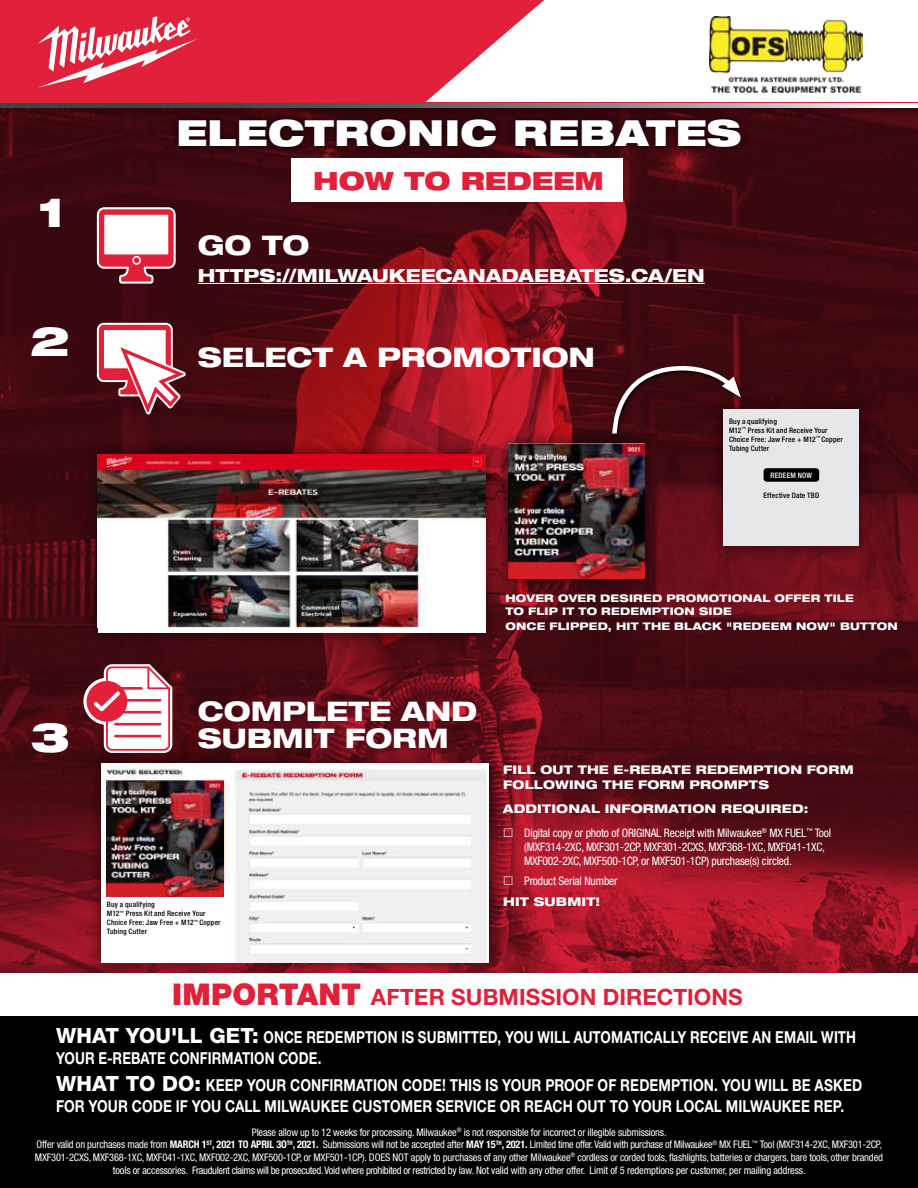
<style>
.page{position:relative;width:918px;height:1188px;background:#fff}
.page>*{position:absolute;margin:0;border:0;box-sizing:border-box;transform-origin:0 0}
.t1{font:900 expanded 40.65px "Helvetica Neue LT Std";color:#fff}
.t2{font:900 expanded 36px "Helvetica Neue LT Std";letter-spacing:.015em;color:#fff}
.t3{font:800 expanded 27px "Helvetica Neue LT Std";letter-spacing:-.005em;color:#fff}
.t4{font:900 expanded 25.05px "Helvetica Neue LT Std";color:#e12139}
.t5{font:700 22.5px "Helvetica Neue LT Std";letter-spacing:.005em;color:#e12139}
.t6{font:800 expanded 18px "Helvetica Neue LT Std";color:#fff}
.t7{font:700 16.5px/21px "Helvetica Neue LT Std";letter-spacing:.005em;color:#fff;scale:.83 1}
.t8{font:700 16.5px/21px "Helvetica Neue LT Std";letter-spacing:.005em;color:#fff;scale:.81 1}
.t9{font:800 expanded 12px/14.4px "Helvetica Neue LT Std";letter-spacing:.015em;color:#fff}
.t10{font:condensed 11.7px/14.1px "Helvetica Neue LT Std";letter-spacing:-.02em;color:#fff}
.t11{font:condensed 10.5px/12.6px "Helvetica Neue LT Std";letter-spacing:-.015em;color:#fff;text-align:center}
.t12{font:800 expanded 10.5px/12.6px "Helvetica Neue LT Std";letter-spacing:.02em;color:#fff}
.t13{font:500 condensed 7.5px/9px "Helvetica Neue LT Std";letter-spacing:.02em;color:#000}
.t14{font:500 condensed 7.5px "Helvetica Neue LT Std";letter-spacing:.025em;color:#fff}
.s1{font-weight:900;font-size:30px}
.s2{font-weight:800;font-size:21px}
.s3{font-weight:700}
</style>
<div class="page">
<img style="left:0;top:118px;width:918px;height:855px">
<svg style="left:0;top:0;width:544px;height:100px;background:#e43e53"></svg>
<svg style="left:38px;top:16px;width:159px;height:72px"></svg>
<div style="left:0;top:100px;width:918px;height:18px;background:#000;opacity:.45"></div>
<svg style="left:0;top:103px;width:918px;height:5px;background:#7a7b7d"></svg>
<img style="left:709px;top:17px;width:154px;height:75px">
<div style="left:0;top:1009px;width:918px;height:179px;background:#000"></div>
<div style="left:0;top:973px;width:918px;height:42px;background:#fff"></div>
<div style="left:291px;top:158px;width:332px;height:44px;background:#fff"></div>
<div style="left:83px;top:678px;width:48px;height:47px;border:6px solid #fff;border-radius:50%"></div>
<svg style="left:87px;top:661px;width:88px;height:95px"></svg>
<hr style="left:198px;top:283px;width:507px;height:1px;background:#fff">
<svg style="left:97px;top:207px;width:79px;height:77px"></svg>
<svg style="left:97px;top:323px;width:93px;height:102px"></svg>
<div style="left:170px;top:111px;width:579px;height:43px;background:#000;opacity:.8"></div>
<div style="left:84px;top:440px;width:415px;height:206px;background:#000;opacity:.6"></div>
<div style="left:98px;top:454px;width:388px;height:178px;background:linear-gradient(to right,#fff,#fff)"></div>
<img style="left:98px;top:454px;width:388px;height:173px">
<div style="left:493px;top:428px;width:167px;height:166px;background:#000;opacity:.6"></div>
<img style="left:509px;top:443px;width:135px;height:135px">
<div style="left:708px;top:394px;width:167px;height:168px;background:#000;opacity:.6"></div>
<div style="left:724px;top:410px;width:135px;height:136px;background:#e6e7e8"></div>
<div style="left:764px;top:468px;width:55px;height:14px;background:#000;border-radius:3px"></div>
<div style="left:612px;top:365px;width:134px;height:74px;background:#000;opacity:.75"></div>
<svg style="left:610px;top:364px;width:131px;height:74px;background:#56292f"></svg>
<div style="left:88px;top:751px;width:413px;height:224px;background:#000;opacity:.6"></div>
<img style="left:101px;top:764px;width:387px;height:198px">
<img style="left:107px;top:781px;width:116px;height:116px">
<svg style="left:504px;top:828px;width:21px;height:10px"></svg>
<svg style="left:504px;top:876px;width:21px;height:10px"></svg>
<h2 class="t2" style="left:176px;top:109px;width:567px">ELECTRONIC REBATES</h2>
<h1 class="t1" style="left:38px;top:186px;width:29px">1</h1>
<h1 class="t1" style="left:30px;top:315px;width:41px">2</h1>
<h3 class="t4" style="left:313px;top:165px;width:292px">HOW TO REDEEM</h3>
<h3 class="t3" style="left:198px;top:228px;width:113px">GO TO</h3>
<h3 class="t6" style="left:198px;top:264px;width:508px">HTTPS://MILWAUKEECANADAEBATES.CA/EN</h3>
<h3 class="t3" style="left:198px;top:340px;width:399px">SELECT A PROMOTION</h3>
<p class="t13" style="left:729px;top:417px;width:115px">Buy a qualifying<br>M12<sup>™</sup> Press Kit and Receive Your<br>Choice Free: Jaw Free + M12<sup>™</sup> Copper<br>Tubing Cutter</p>
<p class="t14" style="left:771px;top:471px;width:43px">REDEEM NOW</p>
<p class="t13" style="left:763px;top:490px;width:57px">Effective Date TBD</p>
<p class="t12" style="left:505px;top:592px;width:350px">HOVER OVER DESIRED PROMOTIONAL OFFER TILE<br>TO FLIP IT TO REDEMPTION SIDE</p>
<p class="t12" style="left:505px;top:620px;width:394px">ONCE FLIPPED, HIT THE BLACK "REDEEM NOW" BUTTON</p>
<h3 class="t3" style="left:198px;top:694px;width:281px">COMPLETE AND</h3>
<h1 class="t1" style="left:30px;top:711px;width:41px">3</h1>
<h3 class="t3" style="left:198px;top:721px;width:252px">SUBMIT FORM</h3>
<p class="t13" style="left:107px;top:900px;width:115px">Buy a qualifying<br>M12<sup>™</sup> Press Kit and Receive Your<br>Choice Free: Jaw Free + M12<sup>™</sup> Copper<br>Tubing Cutter</p>
<p class="t9" style="left:503px;top:762px;width:352px">FILL OUT THE E-REBATE REDEMPTION FORM<br>FOLLOWING THE FORM PROMPTS</p>
<p class="t9" style="left:503px;top:801px;width:307px">ADDITIONAL INFORMATION REQUIRED:</p>
<p class="t10" style="left:524px;top:825px;width:308px">Digital copy or photo of ORIGINAL Receipt with Milwaukee<sup>®</sup> MX FUEL<sup>™</sup> Tool (MXF314-2XC, MXF301-2CP, MXF301-2CXS, MXF368-1XC, MXF041-1XC,<br>MXF002-2XC, MXF500-1CP, or MXF501-1CP) purchase(s) circled.</p>
<p class="t10" style="left:524px;top:874px;width:95px">Product Serial Number</p>
<p class="t9" style="left:503px;top:894px;width:99px">HIT SUBMIT!</p>
<h3 class="t5" style="left:172px;top:983px;width:572px"><span class="s1">IMPORTANT</span> AFTER SUBMISSION DIRECTIONS</h3>
<h3 class="t8" style="left:56px;top:1026px;width:989px"><span class="s2">WHAT YOU'LL GET:</span> ONCE REDEMPTION IS SUBMITTED, YOU WILL AUTOMATICALLY RECEIVE AN EMAIL WITH<br>YOUR E-REBATE CONFIRMATION CODE.</h3>
<h3 class="t7" style="left:56px;top:1075px;width:973px"><span class="s2">WHAT TO DO:</span> KEEP YOUR CONFIRMATION CODE! THIS IS YOUR PROOF OF REDEMPTION. YOU WILL BE ASKED<br>FOR YOUR CODE IF YOU CALL MILWAUKEE CUSTOMER SERVICE OR REACH OUT TO YOUR LOCAL MILWAUKEE REP.</h3>
<p class="t11" style="left:35px;top:1126px;width:850px">Please allow up to 12 weeks for processing. Milwaukee<sup>®</sup> is not responsible for incorrect or illegible submissions.<br>Offer valid on purchases made from <span class="s3">MARCH 1</span><sup>ST</sup><span class="s3">, 2021 TO APRIL 3O</span><sup>TH</sup><span class="s3">, 2021.</span> Submissions will not be accepted after <span class="s3">MAY 15</span><sup>TH</sup><span class="s3">, 2021.</span> Limited time offer. Valid with purchase of Milwaukee<sup>®</sup> MX FUEL<sup>™</sup> Tool (MXF314-2XC, MXF301-2CP, MXF301-2CXS, MXF368-1XC, MXF041-1XC, MXF002-2XC, MXF500-1CP, or MXF501-1CP). DOES NOT apply to purchases of any other Milwaukee<sup>®</sup> cordless or corded tools, flashlights, batteries or chargers, bare tools, other branded tools or accessories. Fraudulent claims will be prosecuted. Void where prohibited or restricted by law. Not valid with any other offer. Limit of 5 redemptions per customer, per mailing address.</p>
</div>
